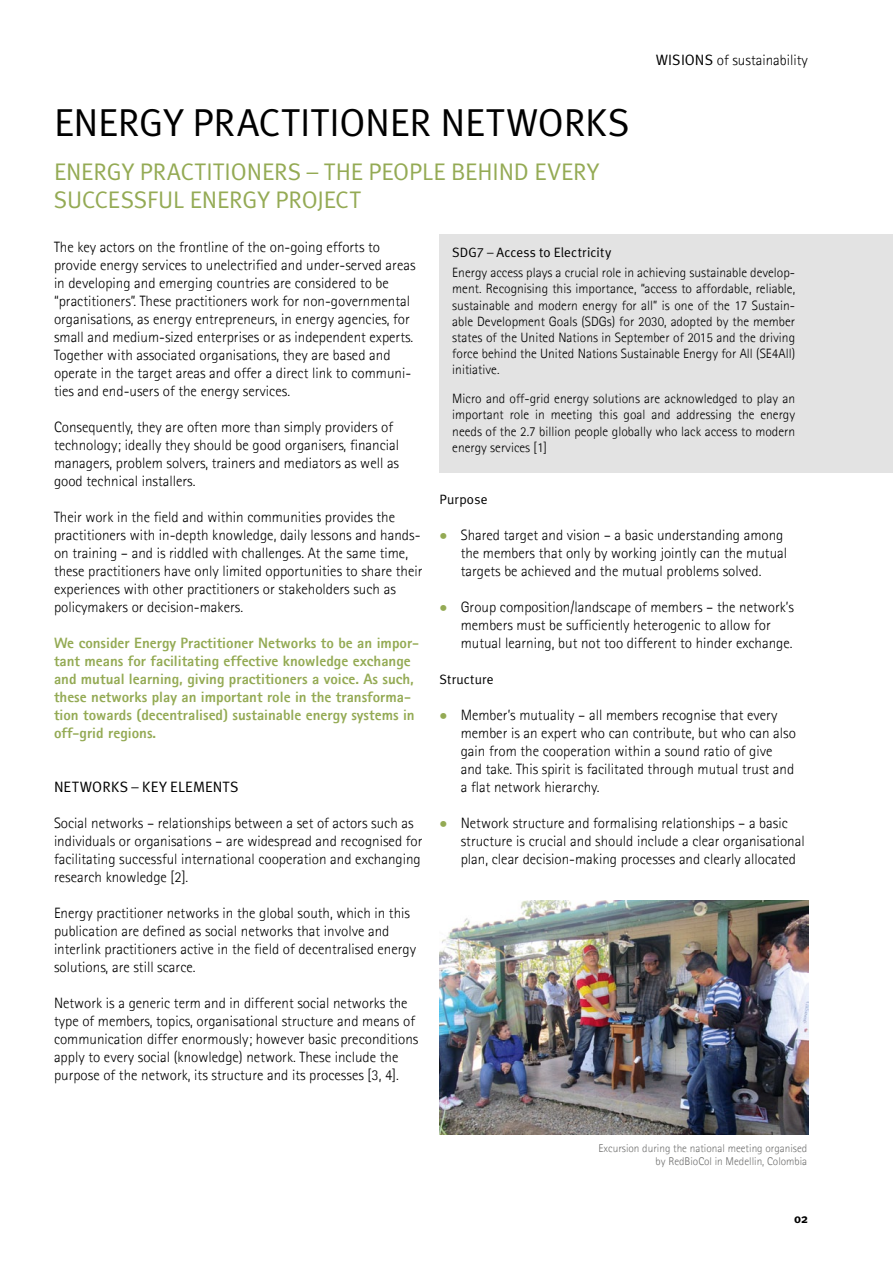
<style>
.page{position:relative;width:893px;height:1263px;background:#fff}
.page>*{position:absolute;margin:0;border:0;box-sizing:border-box;transform-origin:0 0}
.t1{font:39px "Meta Plus";letter-spacing:-.005em;color:#000}
.t2{font:24px/28.8px "Meta Plus";letter-spacing:-.005em;color:#94aa54}
.t3{font:300 15px/18px "Agfa Rotis Sans Serif";color:#000}
.t4{font:800 15px/18px "Agfa Rotis Sans Serif";color:#94aa54}
.t5{font:15px "Meta Plus";letter-spacing:.01em;color:#000}
.t6{font:300 13.5px/16.2px "Agfa Rotis Sans Serif";color:#000;text-align:justify}
.t7{font:13.5px "Meta Plus";letter-spacing:.015em;color:#000}
.t8{font:700 12.75px "Meta Plus";color:#000}
.t9{font:300 11.25px/13.5px "Agfa Rotis Sans Serif";color:#6f6f6e;text-align:right}
.s1{font-family:"Meta Plus";font-weight:400}
.s2{font-size:16.5px;color:#94aa54}
</style>
<div class="page">
<img style="left:439px;top:900px;width:369px;height:234px">
<div style="left:439px;top:234px;width:369px;height:238px;background:#e3e3e3"></div>
<div style="left:808px;top:234px;width:85px;height:238px;background:#e3e3e3"></div>
<h1 class="t1" style="left:54px;top:100px;width:457px">ENERGY PRACTITIONER N ETWORK</h1>
<h1 class="t1" style="left:608px;top:100px;width:23px">S</h1>
<p class="t3" style="left:656px;top:51px;width:154px"><span class="s1">WISIONS</span> of sustainability</p>
<h2 class="t2" style="left:54px;top:157px;width:547px">ENERGY PRACTITIONERS – THE PEOPLE BEH IND EVERY<br>SUCCESSFUL ENERGY PROJECT</h2>
<p class="t7" style="left:452px;top:244px;width:161px">SDG7 – ACCESS TO ELECTRICITY</p>
<p class="t6" style="left:452px;top:264px;width:344px">Energy access plays a crucial role in achieving sustainable develop&shy;ment. Recognising this importance, “access to affordable, reliable, sustainable and modern energy for all” is one of the 17 Sustain&shy;able Development Goals (SDGs) for 2030, adopted by the member states of the United Nations in September of 2015 and the driving force behind the United Nations Sustainable Energy for All (SE4All) initiative.</p>
<p class="t6" style="left:452px;top:391px;width:344px">Micro and off-grid energy solutions are acknowledged to play an important role in meeting this goal and addressing the energy needs of the 2.7 billion people globally who lack access to modern energy services [1]</p>
<p class="t3" style="left:54px;top:238px;width:363px">The key actors on the frontline of the on-going efforts to provide energy services to unelectrified and under-served areas in developing and emerging countries are considered to be “practitioners”. These practitioners work for non-governmental organisations, as energy entrepreneurs, in energy agencies, for small and medium-sized enterprises or as independent experts.<br>Together with associated organisations, they are based and operate in the target areas and offer a direct link to communi&shy;ties and end-users of the energy services.</p>
<p class="t3" style="left:54px;top:418px;width:347px">Consequently, they are often more than simply providers of technology; ideally they should be good organisers, financial managers, problem solvers, trainers and mediators as well as good technical installers.</p>
<p class="t3" style="left:54px;top:508px;width:370px">Their work in the field and within communities provides the practitioners with in-depth knowledge, daily lessons and hands&shy;on training – and is riddled with challenges. At the same time, these practitioners have only limited opportunities to share their experiences with other practitioners or stakeholders such as policymakers or decision-makers.</p>
<p class="t4" style="left:54px;top:634px;width:367px">We consider Energy Practitioner Networks to be an impor&shy;tant means for facilitating effective knowledge exchange and mutual learning, giving practitioners a voice. As such, these networks play an important role in the transforma&shy;tion towards (decentralised) sustainable energy systems in off-grid regions.</p>
<p class="t7" style="left:439px;top:492px;width:50px">PURPOSE</p>
<p class="t3" style="left:461px;top:526px;width:328px;text-indent:-21px"><span class="s2">•</span> Shared target and vision – a basic understanding among the members that only by working jointly can the mutual targets be achieved and the mutual problems solved.</p>
<p class="t3" style="left:461px;top:598px;width:335px;text-indent:-21px"><span class="s2">•</span> Group composition/landscape of members – the network’s members must be sufficiently heterogenic to allow for mutual learning, but not too different to hinder exchange.</p>
<p class="t7" style="left:439px;top:672px;width:56px">STRUCTURE</p>
<p class="t3" style="left:461px;top:706px;width:337px;text-indent:-21px"><span class="s2">•</span> Member’s mutuality – all members recognise that every member is an expert who can contribute, but who can also gain from the cooperation within a sound ratio of give and take. This spirit is facilitated through mutual trust and a flat network hierarchy.</p>
<p class="t3" style="left:461px;top:814px;width:346px;text-indent:-21px"><span class="s2">•</span> Network structure and formalising relationships – a basic structure is crucial and should include a clear organisational plan, clear decision-making processes and clearly allocated</p>
<p class="t5" style="left:54px;top:778px;width:184px">NETWORKS – KEY ELEMENTS</p>
<p class="t3" style="left:54px;top:814px;width:370px">Social networks – relationships between a set of actors such as individuals or organisations – are widespread and recognised for facilitating successful international cooperation and exchanging research knowledge [2].</p>
<p class="t3" style="left:54px;top:904px;width:364px">Energy practitioner networks in the global south, which in this publication are defined as social networks that involve and interlink practitioners active in the field of decentralised energy solutions, are still scarce.</p>
<p class="t3" style="left:54px;top:994px;width:366px">Network is a generic term and in different social networks the type of members, topics, organisational structure and means of communication differ enormously; however basic preconditions apply to every social (knowledge) network. These include the purpose of the network, its structure and its processes [3, 4].</p>
<p class="t9" style="left:599px;top:1141px;width:210px">Excursion during the national meeting organised by RedBioCol in Medellin, Colombia</p>
<p class="t8" style="left:794px;top:1211px;width:15px">02</p>
</div>
